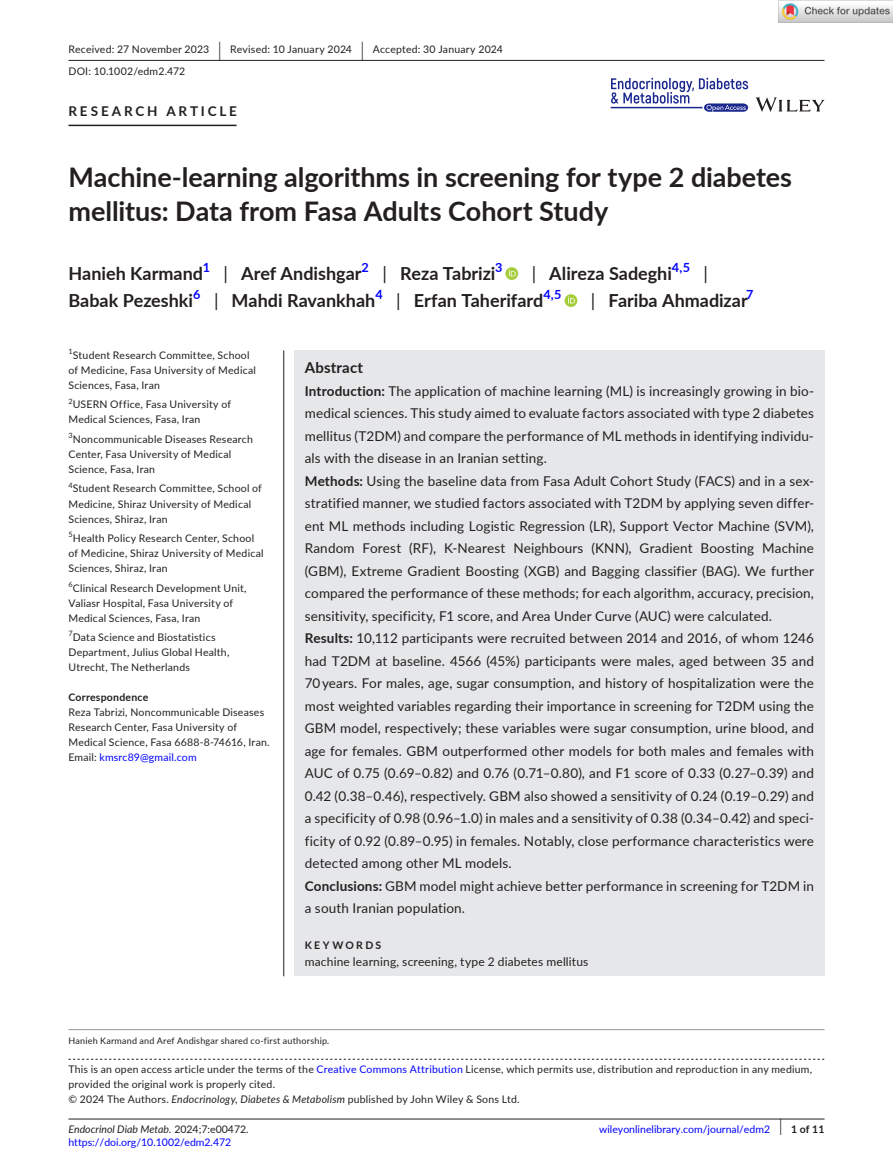
<style>
.page{position:relative;width:893px;height:1174px;background:#fff}
.page>*{position:absolute;margin:0;border:0;box-sizing:border-box;transform-origin:0 0}
.t1{font:700 27px/34.5px "Lato";letter-spacing:-.005em;color:#231f20}
.t2{font:700 18px "Lato";color:#231f20}
.t3{font:18px "Lato";color:#231f20}
.t4{font:700 15px "Lato";letter-spacing:.015em;color:#231f20}
.t5{font:13.5px/22.5px "Lato";letter-spacing:.01em;color:#231f20}
.t6{font:700 13.5px "Lato";letter-spacing:.21em;color:#231f20}
.t7{font:700 12.6px "Lato";color:#00f}
.t8{font:12px "Lato";letter-spacing:.015em;color:#231f20}
.t9{font:10.5px/15px "Lato";letter-spacing:.02em;color:#231f20}
.t10{font:10.5px "Lato";color:#00f}
.t11{font:italic 10.5px "Lato";color:#231f20}
.t12{font:700 10.5px "Lato";letter-spacing:.02em;color:#231f20}
.t13{font:700 10.5px "Lato";letter-spacing:.22em;color:#231f20}
.t14{font:9px "Lato";letter-spacing:.025em;color:#231f20}
.t15{font:7.35px "Lato";color:#231f20}
.s1{font-size:19.65px}
.s2{font-weight:400}
.s3{color:#00f}
.s4{font-weight:700}
.s5{font-style:italic}
.s6{font-style:normal}
.s7{font-weight:400;font-size:17.4px}
</style>
<div class="page">
<hr style="left:68px;top:1118px;width:756px;height:1px;background:#231f20">
<svg style="left:756px;top:97px;width:68px;height:15px"></svg>
<svg style="left:611px;top:78px;width:137px;height:34px"></svg>
<hr style="left:68px;top:60px;width:756px;height:1px;background:#231f20">
<hr style="left:68px;top:125px;width:169px;height:1px;background:#231f20">
<svg style="left:505px;top:267px;width:13px;height:13px"></svg>
<svg style="left:509px;top:269px;width:7px;height:7px"></svg>
<svg style="left:565px;top:294px;width:12px;height:13px"></svg>
<svg style="left:568px;top:296px;width:7px;height:7px"></svg>
<svg style="left:68px;top:1058px;width:756px;height:1px"></svg>
<hr style="left:68px;top:1029px;width:756px;height:1px;background:#939598">
<div style="left:294px;top:350px;width:530px;height:626px;background:#e6e7e9"></div>
<hr style="left:283px;top:350px;width:1px;height:626px;background:#231f20">
<img style="left:779px;top:0;width:114px;height:23px">
<p class="t9" style="left:68px;top:38px;width:436px;line-height:21.8px">Received: 27 November 2023 <span class="s1">|</span> Revised: 10 January 2024 <span class="s1">|</span> Accepted: 30 January 2024<br>DOI: 10.1002/edm2.472</p>
<p class="t6" style="left:68px;top:101px;width:170px">RESEARCH ARTICLE</p>
<h1 class="t1" style="left:68px;top:159px;width:725px">Machine-learning algorithms in screening for type 2 diabetes mellitus: Data from Fasa Adults Cohort Study</h1>
<h2 class="t2" style="left:68px;top:260px;width:136px">Hanieh Karmand</h2>
<p class="t7" style="left:203px;top:258px;width:9px">1</p>
<h2 class="t2" style="left:223px;top:260px;width:140px"><span class="s2">|</span> Aref Andishgar</h2>
<p class="t7" style="left:362px;top:258px;width:9px">2</p>
<h2 class="t2" style="left:382px;top:260px;width:114px"><span class="s2">|</span> Reza Tabrizi</h2>
<p class="t7" style="left:495px;top:258px;width:9px">3</p>
<h2 class="t2" style="left:532px;top:260px;width:142px"><span class="s2">|</span> Alireza Sadeghi</h2>
<p class="t7" style="left:672px;top:258px;width:20px">4,5</p>
<h2 class="t3" style="left:704px;top:260px;width:6px">|</h2>
<h2 class="t2" style="left:68px;top:287px;width:126px">Babak Pezeshki</h2>
<p class="t7" style="left:193px;top:285px;width:9px">6</p>
<h2 class="t2" style="left:214px;top:287px;width:163px"><span class="s2">|</span> Mahdi Ravankhah</h2>
<p class="t7" style="left:375px;top:285px;width:9px">4</p>
<h2 class="t2" style="left:396px;top:287px;width:149px"><span class="s2">|</span> Erfan Taherifard</h2>
<p class="t7" style="left:543px;top:285px;width:20px">4,5</p>
<h2 class="t2" style="left:591px;top:287px;width:158px"><span class="s2">|</span> Fariba Ahmadizar</h2>
<p class="t7" style="left:746px;top:285px;width:9px">7</p>
<p class="t15" style="left:68px;top:346px;width:6px">1</p>
<p class="t9" style="left:68px;top:347px;width:189px;text-indent:4px">Student Research Committee, School of Medicine, Fasa University of Medical<br>Sciences, Fasa, Iran</p>
<p class="t15" style="left:68px;top:396px;width:6px">2</p>
<p class="t9" style="left:68px;top:397px;width:164px;text-indent:4px">USERN Office, Fasa University of<br>Medical Sciences, Fasa, Iran</p>
<p class="t9" style="left:68px;top:431px;width:186px"><sup>3</sup>Noncommunicable Diseases Research<br>Center, Fasa University of Medical<br>Science, Fasa, Iran</p>
<p class="t9" style="left:68px;top:481px;width:195px"><sup>4</sup>Student Research Committee, School of<br>Medicine, Shiraz University of Medical<br>Sciences, Shiraz, Iran</p>
<p class="t9" style="left:68px;top:530px;width:197px"><sup>5</sup>Health Policy Research Center, School of Medicine, Shiraz University of Medical<br>Sciences, Shiraz, Iran</p>
<p class="t9" style="left:68px;top:580px;width:180px"><sup>6</sup>Clinical Research Development Unit,<br>Valiasr Hospital, Fasa University of<br>Medical Sciences, Fasa, Iran</p>
<p class="t9" style="left:68px;top:629px;width:163px"><sup>7</sup>Data Science and Biostatistics<br>Department, Julius Global Health,<br>Utrecht, The Netherlands</p>
<p class="t12" style="left:68px;top:689px;width:81px">Correspondence</p>
<p class="t9" style="left:68px;top:704px;width:203px">Reza Tabrizi, Noncommunicable Diseases Research Center, Fasa University of Medical Science, Fasa 6688-8-74616, Iran.<br>Email: <span class="s3">kmsrc89@gmail.com</span></p>
<p class="t4" style="left:305px;top:356px;width:60px">Abstract</p>
<p class="t5" style="left:305px;top:379px;width:511px"><span class="s4">Introduction:</span> The application of machine learning (ML) is increasingly growing in bio&shy;medical sciences. This study aimed to evaluate factors associated with type 2 diabetes mellitus (T2DM) and compare the performance of ML methods in identifying individu&shy;als with the disease in an Iranian setting.<br><span class="s4">Methods:</span> Using the baseline data from Fasa Adult Cohort Study (FACS) and in a sex&shy;stratified manner, we studied factors associated with T2DM by applying seven differ&shy;ent ML methods including Logistic Regression (LR), Support Vector Machine (SVM), Random Forest (RF), K-Nearest Neighbours (KNN), Gradient Boosting Machine (GBM), Extreme Gradient Boosting (XGB) and Bagging classifier (BAG). We further compared the performance of these methods; for each algorithm, accuracy, precision, sensitivity, specificity, F1 score, and Area Under Curve (AUC) were calculated.<br><span class="s4">Results:</span> 10,112 participants were recruited between 2014 and 2016, of whom 1246 had T2DM at baseline. 4566 (45%) participants were males, aged between 35 and 70 years. For males, age, sugar consumption, and history of hospitalization were the most weighted variables regarding their importance in screening for T2DM using the GBM model, respectively; these variables were sugar consumption, urine blood, and age for females. GBM outperformed other models for both males and females with AUC of 0.75 (0.69–0.82) and 0.76 (0.71–0.80), and F1 score of 0.33 (0.27–0.39) and 0.42 (0.38–0.46), respectively. GBM also showed a sensitivity of 0.24 (0.19–0.29) and a specificity of 0.98 (0.96–1.0) in males and a sensitivity of 0.38 (0.34–0.42) and speci&shy;ficity of 0.92 (0.89–0.95) in females. Notably, close performance characteristics were detected among other ML models.<br><span class="s4">Conclusions:</span> GBM model might achieve better performance in screening for T2DM in a south Iranian population.</p>
<p class="t13" style="left:305px;top:937px;width:78px">KEYWORDS</p>
<p class="t8" style="left:305px;top:952px;width:285px">machine learning, screening, type 2 diabetes mellitus</p>
<p class="t14" style="left:68px;top:1033px;width:262px">Hanieh Karmand and Aref Andishgar shared co-first authorship.</p>
<p class="t9" style="left:68px;top:1061px;width:745px">This is an open access article under the terms of the <span class="s3">Creative Commons Attribution</span> License, which permits use, distribution and reproduction in any medium, provided the original work is properly cited.<br>© 2024 The Authors. <span class="s5">Endocrinology, Diabetes &amp; Metabolism</span> published by John Wiley &amp; Sons Ltd.</p>
<p class="t11" style="left:68px;top:1121px;width:182px">Endocrinol Diab Metab. <span class="s6">2024;7:e00472.</span></p>
<p class="t12" style="left:779px;top:1121px;width:46px"><span class="s7">|</span> 1 of 11</p>
<p class="t10" style="left:68px;top:1135px;width:164px">https://doi.org/10.1002/edm2.472</p>
<p class="t10" style="left:599px;top:1121px;width:172px">wileyonlinelibrary.com/journal/edm2</p>
</div>
